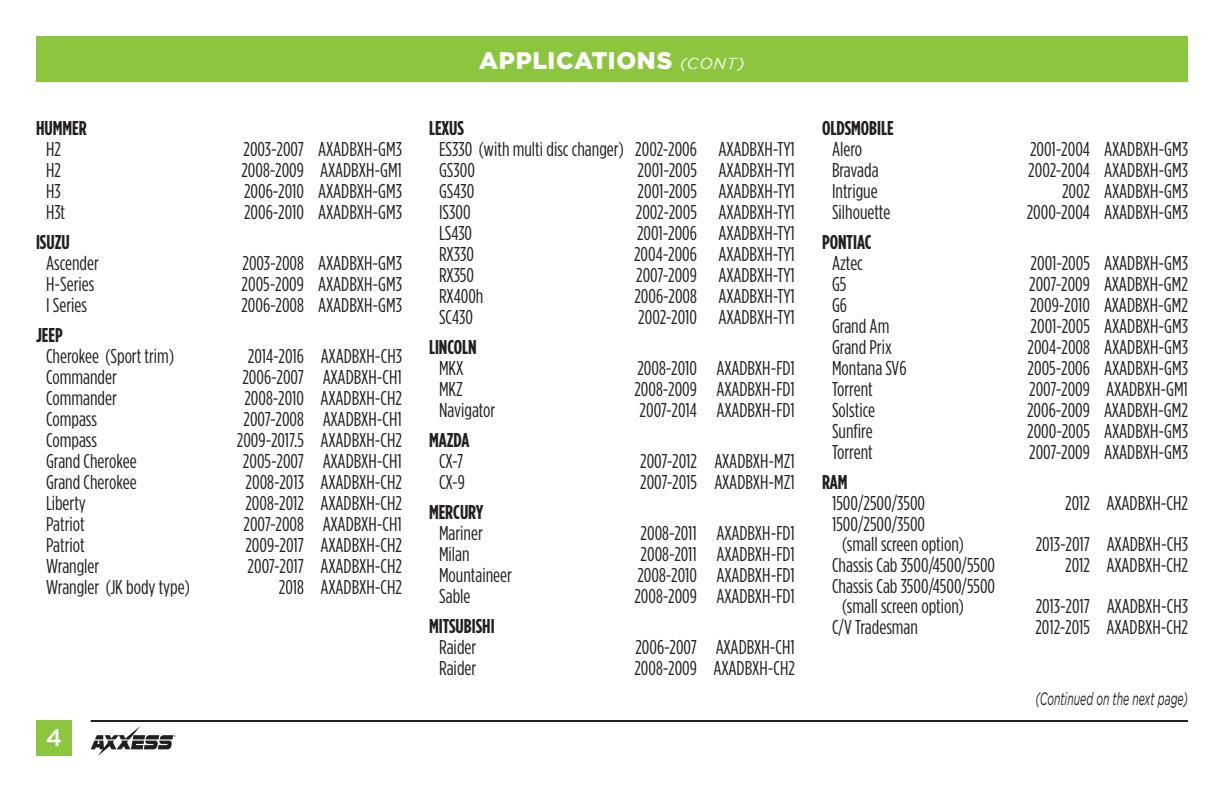
<style>
.page{position:relative;width:1224px;height:792px;background:#fff}
.page>*{position:absolute;margin:0;border:0;box-sizing:border-box;transform-origin:0 0}
.t1{font:900 24px "Gotham";letter-spacing:.025em;color:#fff}
.t2{font:500 24px "Gotham";color:#fff}
.t3{font:20px/20px "Gotham Condensed";color:#231f20}
.t4{font:700 20px "Gotham Condensed";color:#231f20}
.t5{font:italic 18px "Gotham";color:#231f20;scale:.58 1}
.s1{font-weight:400;font-style:italic;font-size:16px}
</style>
<div class="page">
<div style="left:36px;top:36px;width:1152px;height:45px;background:#8bc63e"></div>
<div style="left:36px;top:720px;width:36px;height:36px;background:#8bc63e"></div>
<hr style="left:91px;top:720px;width:1097px;height:2px;background:#231f20">
<svg style="left:91px;top:726px;width:85px;height:30px"></svg>
<p class="t4" style="left:36px;top:117px;width:52px">HUMMER</p>
<p class="t3" style="left:46px;top:139px;width:16px">H2</p>
<p class="t3" style="left:243px;top:139px;width:160px">2003-2007 AXADBXH-GM3</p>
<p class="t3" style="left:46px;top:160px;width:16px">H2</p>
<p class="t3" style="left:241px;top:160px;width:162px">2008-2009 AXADBXH-GM1</p>
<p class="t3" style="left:46px;top:181px;width:16px">H3</p>
<p class="t3" style="left:244px;top:181px;width:159px">2006-2010 AXADBXH-GM3</p>
<p class="t3" style="left:46px;top:202px;width:21px">H3t</p>
<p class="t3" style="left:244px;top:202px;width:159px">2006-2010 AXADBXH-GM3</p>
<p class="t4" style="left:36px;top:231px;width:35px">ISUZU</p>
<p class="t3" style="left:46px;top:253px;width:54px">Ascender</p>
<p class="t3" style="left:242px;top:253px;width:161px">2003-2008 AXADBXH-GM3</p>
<p class="t3" style="left:46px;top:274px;width:50px">H-Series</p>
<p class="t3" style="left:242px;top:274px;width:162px">2005-2009 AXADBXH-GM3</p>
<p class="t3" style="left:46px;top:295px;width:43px">I Series</p>
<p class="t3" style="left:241px;top:295px;width:162px">2006-2008 AXADBXH-GM3</p>
<p class="t4" style="left:36px;top:324px;width:28px">JEEP</p>
<p class="t3" style="left:46px;top:346px;width:130px">Cherokee (Sport trim)</p>
<p class="t3" style="left:248px;top:346px;width:156px">2014-2016 AXADBXH-CH3</p>
<p class="t3" style="left:46px;top:367px;width:72px">Commander</p>
<p class="t3" style="left:242px;top:367px;width:161px">2006-2007 AXADBXH-CH1</p>
<p class="t3" style="left:46px;top:388px;width:72px">Commander</p>
<p class="t3" style="left:244px;top:388px;width:159px">2008-2010 AXADBXH-CH2</p>
<p class="t3" style="left:46px;top:409px;width:53px">Compass</p>
<p class="t3" style="left:244px;top:409px;width:160px">2007-2008 AXADBXH-CH1</p>
<p class="t3" style="left:46px;top:430px;width:53px">Compass</p>
<p class="t3" style="left:237px;top:430px;width:167px">2009-2017.5 AXADBXH-CH2</p>
<p class="t3" style="left:46px;top:451px;width:92px">Grand Cherokee</p>
<p class="t3" style="left:243px;top:451px;width:161px">2005-2007 AXADBXH-CH1</p>
<p class="t3" style="left:46px;top:472px;width:92px">Grand Cherokee</p>
<p class="t3" style="left:246px;top:472px;width:158px">2008-2013 AXADBXH-CH2</p>
<p class="t3" style="left:46px;top:493px;width:41px">Liberty</p>
<p class="t3" style="left:245px;top:493px;width:158px">2008-2012 AXADBXH-CH2</p>
<p class="t3" style="left:46px;top:514px;width:40px">Patriot</p>
<p class="t3" style="left:244px;top:514px;width:160px">2007-2008 AXADBXH-CH1</p>
<p class="t3" style="left:46px;top:535px;width:40px">Patriot</p>
<p class="t3" style="left:245px;top:535px;width:158px">2009-2017 AXADBXH-CH2</p>
<p class="t3" style="left:46px;top:556px;width:55px">Wrangler</p>
<p class="t3" style="left:248px;top:556px;width:156px">2007-2017 AXADBXH-CH2</p>
<p class="t3" style="left:46px;top:577px;width:145px">Wrangler (JK body type)</p>
<p class="t3" style="left:279px;top:577px;width:125px">2018 AXADBXH-CH2</p>
<p class="t2" style="left:46px;top:724px;width:18px">4</p>
<p class="t1" style="left:479px;top:47px;width:267px">APPLICATIONS <span class="s1">(CONT)</span></p>
<p class="t4" style="left:429px;top:117px;width:36px">LEXUS</p>
<p class="t3" style="left:439px;top:138px;width:357px;line-height:21px">ES330 (with multi disc changer) 2002-2006 AXADBXH-TY1<br>GS300</p>
<p class="t3" style="left:638px;top:160px;width:159px">2001-2005 AXADBXH-TY1</p>
<p class="t3" style="left:439px;top:181px;width:37px">GS430</p>
<p class="t3" style="left:638px;top:181px;width:159px">2001-2005 AXADBXH-TY1</p>
<p class="t3" style="left:439px;top:202px;width:33px">IS300</p>
<p class="t3" style="left:636px;top:202px;width:161px">2002-2005 AXADBXH-TY1</p>
<p class="t3" style="left:439px;top:223px;width:35px">LS430</p>
<p class="t3" style="left:637px;top:223px;width:159px">2001-2006 AXADBXH-TY1</p>
<p class="t3" style="left:439px;top:244px;width:36px">RX330</p>
<p class="t3" style="left:634px;top:244px;width:162px">2004-2006 AXADBXH-TY1</p>
<p class="t3" style="left:439px;top:265px;width:37px">RX350</p>
<p class="t3" style="left:636px;top:265px;width:160px">2007-2009 AXADBXH-TY1</p>
<p class="t3" style="left:439px;top:286px;width:46px">RX400h</p>
<p class="t3" style="left:634px;top:286px;width:162px">2006-2008 AXADBXH-TY1</p>
<p class="t3" style="left:439px;top:307px;width:35px">SC430</p>
<p class="t3" style="left:638px;top:307px;width:158px">2002-2010 AXADBXH-TY1</p>
<p class="t4" style="left:429px;top:336px;width:49px">LINCOLN</p>
<p class="t3" style="left:439px;top:358px;width:26px">MKX</p>
<p class="t3" style="left:637px;top:358px;width:159px">2008-2010 AXADBXH-FD1</p>
<p class="t3" style="left:439px;top:379px;width:25px">MKZ</p>
<p class="t3" style="left:634px;top:379px;width:162px">2008-2009 AXADBXH-FD1</p>
<p class="t3" style="left:439px;top:400px;width:58px">Navigator</p>
<p class="t3" style="left:640px;top:400px;width:157px">2007-2014 AXADBXH-FD1</p>
<p class="t4" style="left:429px;top:429px;width:42px">MAZDA</p>
<p class="t3" style="left:439px;top:451px;width:26px">CX-7</p>
<p class="t3" style="left:640px;top:451px;width:156px">2007-2012 AXADBXH-MZ1</p>
<p class="t3" style="left:439px;top:472px;width:28px">CX-9</p>
<p class="t3" style="left:640px;top:472px;width:156px">2007-2015 AXADBXH-MZ1</p>
<p class="t4" style="left:429px;top:501px;width:56px">MERCURY</p>
<p class="t3" style="left:439px;top:523px;width:45px">Mariner</p>
<p class="t3" style="left:641px;top:523px;width:156px">2008-2011 AXADBXH-FD1</p>
<p class="t3" style="left:439px;top:544px;width:32px">Milan</p>
<p class="t3" style="left:641px;top:544px;width:156px">2008-2011 AXADBXH-FD1</p>
<p class="t3" style="left:439px;top:565px;width:74px">Mountaineer</p>
<p class="t3" style="left:637px;top:565px;width:159px">2008-2010 AXADBXH-FD1</p>
<p class="t3" style="left:439px;top:586px;width:33px">Sable</p>
<p class="t3" style="left:634px;top:586px;width:162px">2008-2009 AXADBXH-FD1</p>
<p class="t4" style="left:429px;top:615px;width:67px">MITSUBISHI</p>
<p class="t3" style="left:439px;top:637px;width:39px">Raider</p>
<p class="t3" style="left:635px;top:637px;width:161px">2006-2007 AXADBXH-CH1</p>
<p class="t3" style="left:439px;top:658px;width:39px">Raider</p>
<p class="t3" style="left:634px;top:658px;width:162px">2008-2009 AXADBXH-CH2</p>
<p class="t4" style="left:822px;top:117px;width:73px">OLDSMOBILE</p>
<p class="t3" style="left:832px;top:139px;width:32px">Alero</p>
<p class="t3" style="left:1030px;top:139px;width:159px">2001-2004 AXADBXH-GM3</p>
<p class="t3" style="left:832px;top:160px;width:48px">Bravada</p>
<p class="t3" style="left:1028px;top:160px;width:161px">2002-2004 AXADBXH-GM3</p>
<p class="t3" style="left:832px;top:181px;width:47px">Intrigue</p>
<p class="t3" style="left:1062px;top:181px;width:128px">2002 AXADBXH-GM3</p>
<p class="t3" style="left:832px;top:202px;width:60px">Silhouette</p>
<p class="t3" style="left:1027px;top:202px;width:163px">2000-2004 AXADBXH-GM3</p>
<p class="t4" style="left:822px;top:231px;width:51px">PONTIAC</p>
<p class="t3" style="left:832px;top:253px;width:32px">Aztec</p>
<p class="t3" style="left:1031px;top:253px;width:159px">2001-2005 AXADBXH-GM3</p>
<p class="t3" style="left:832px;top:274px;width:16px">G5</p>
<p class="t3" style="left:1029px;top:274px;width:160px">2007-2009 AXADBXH-GM2</p>
<p class="t3" style="left:832px;top:295px;width:17px">G6</p>
<p class="t3" style="left:1030px;top:295px;width:159px">2009-2010 AXADBXH-GM2</p>
<p class="t3" style="left:832px;top:316px;width:59px">Grand Am</p>
<p class="t3" style="left:1031px;top:316px;width:159px">2001-2005 AXADBXH-GM3</p>
<p class="t3" style="left:832px;top:337px;width:61px">Grand Prix</p>
<p class="t3" style="left:1027px;top:337px;width:162px">2004-2008 AXADBXH-GM3</p>
<p class="t3" style="left:832px;top:358px;width:76px">Montana SV6</p>
<p class="t3" style="left:1028px;top:358px;width:162px">2005-2006 AXADBXH-GM3</p>
<p class="t3" style="left:832px;top:379px;width:42px">Torrent</p>
<p class="t3" style="left:1029px;top:379px;width:160px">2007-2009 AXADBXH-GM1</p>
<p class="t3" style="left:832px;top:400px;width:45px">Solstice</p>
<p class="t3" style="left:1027px;top:400px;width:162px">2006-2009 AXADBXH-GM2</p>
<p class="t3" style="left:832px;top:421px;width:42px">Sunfire</p>
<p class="t3" style="left:1027px;top:421px;width:162px">2000-2005 AXADBXH-GM3</p>
<p class="t3" style="left:832px;top:442px;width:42px">Torrent</p>
<p class="t3" style="left:1029px;top:442px;width:160px">2007-2009 AXADBXH-GM3</p>
<p class="t4" style="left:822px;top:471px;width:27px">RAM</p>
<p class="t3" style="left:832px;top:493px;width:95px">1500/2500/3500</p>
<p class="t3" style="left:1065px;top:493px;width:124px">2012 AXADBXH-CH2</p>
<p class="t3" style="left:842px;top:514px;width:124px;text-indent:-10px">1500/2500/3500 (small screen option)</p>
<p class="t3" style="left:1036px;top:534px;width:154px">2013-2017 AXADBXH-CH3</p>
<p class="t3" style="left:832px;top:555px;width:165px">Chassis Cab 3500/4500/5500</p>
<p class="t3" style="left:1065px;top:555px;width:124px">2012 AXADBXH-CH2</p>
<p class="t3" style="left:842px;top:576px;width:155px;text-indent:-10px">Chassis Cab 3500/4500/5500 (small screen option)</p>
<p class="t3" style="left:1036px;top:596px;width:154px">2013-2017 AXADBXH-CH3</p>
<p class="t3" style="left:832px;top:617px;width:88px">C/V Tradesman</p>
<p class="t3" style="left:1035px;top:617px;width:154px">2012-2015 AXADBXH-CH2</p>
<p class="t5" style="left:1035px;top:689px;width:265px">(Continued on the next page)</p>
</div>
